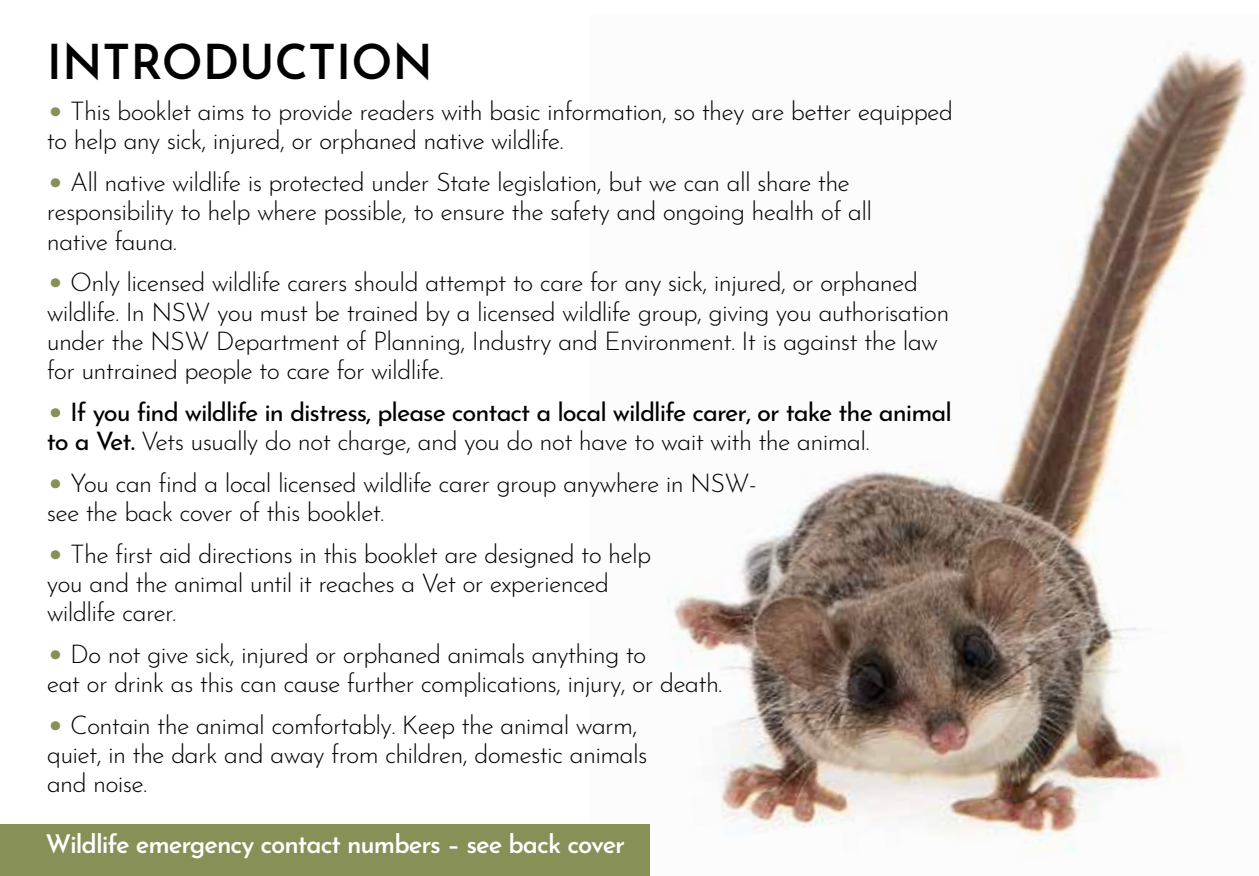
<style>
.page{position:relative;width:1259px;height:876px;background:#fff}
.page>*{position:absolute;margin:0;border:0;box-sizing:border-box;transform-origin:0 0}
.t1{font:600 48px "Josefin Sans";color:#000}
.t2{font:300 25.5px/29.1px "Josefin Sans";letter-spacing:-.03em;color:#000}
.t3{font:25.5px/29.1px "Josefin Sans";letter-spacing:-.04em;color:#000}
.t4{font:600 25.5px "Josefin Sans";letter-spacing:-.04em;color:#fff}
.s1{font-weight:400;font-size:36px;color:#869057}
.s2{font-size:36px;color:#869057}
.s3{font-weight:300}
</style>
<div class="page">
<img style="left:590px;top:50px;width:657px;height:826px">
<div style="left:0;top:825px;width:649px;height:51px;background:#869057"></div>
<h1 class="t1" style="left:47px;top:21px;width:388px">INTRODUCTION</h1>
<p class="t2" style="left:47px;top:94px;width:908px"><span class="s1">•</span> This booklet aims to provide readers with basic information, so they are better equipped to help any sick, injured, or orphaned native wildlife.</p>
<p class="t2" style="left:47px;top:165px;width:827px"><span class="s1">•</span> All native wildlife is protected under State legislation, but we can all share the responsibility to help where possible, to ensure the safety and ongoing health of all native fauna.</p>
<p class="t2" style="left:47px;top:265px;width:904px"><span class="s1">•</span> Only licensed wildlife carers should attempt to care for any sick, injured, or orphaned wildlife. In NSW you must be trained by a licensed wildlife group, giving you authorisation under the NSW Department of Planning, Industry and Environment. It is against the law for untrained people to care for wildlife.</p>
<p class="t3" style="left:47px;top:394px;width:906px"><span class="s2">•</span> If you find wildlife in distress, please contact a local wildlife carer, or take the animal to a Vet. <span class="s3">Vets usually do not charge, and you do not have to wait with the animal.</span></p>
<p class="t2" style="left:47px;top:466px;width:711px"><span class="s1">•</span> You can find a local licensed wildlife carer group anywhere in NSW&shy;see the back cover of this booklet.</p>
<p class="t2" style="left:47px;top:537px;width:606px"><span class="s1">•</span> The first aid directions in this booklet are designed to help you and the animal until it reaches a Vet or experienced wildlife carer.</p>
<p class="t2" style="left:47px;top:637px;width:677px"><span class="s1">•</span> Do not give sick, injured or orphaned animals anything to<br>eat or drink as this can cause further complications, injury, or death.</p>
<p class="t2" style="left:47px;top:708px;width:602px"><span class="s1">•</span> Contain the animal comfortably. Keep the animal warm, quiet, in the dark and away from children, domestic animals and noise.</p>
<p class="t4" style="left:45px;top:822px;width:581px">Wildlife emergency contact numbers – see back cover</p>
</div>
